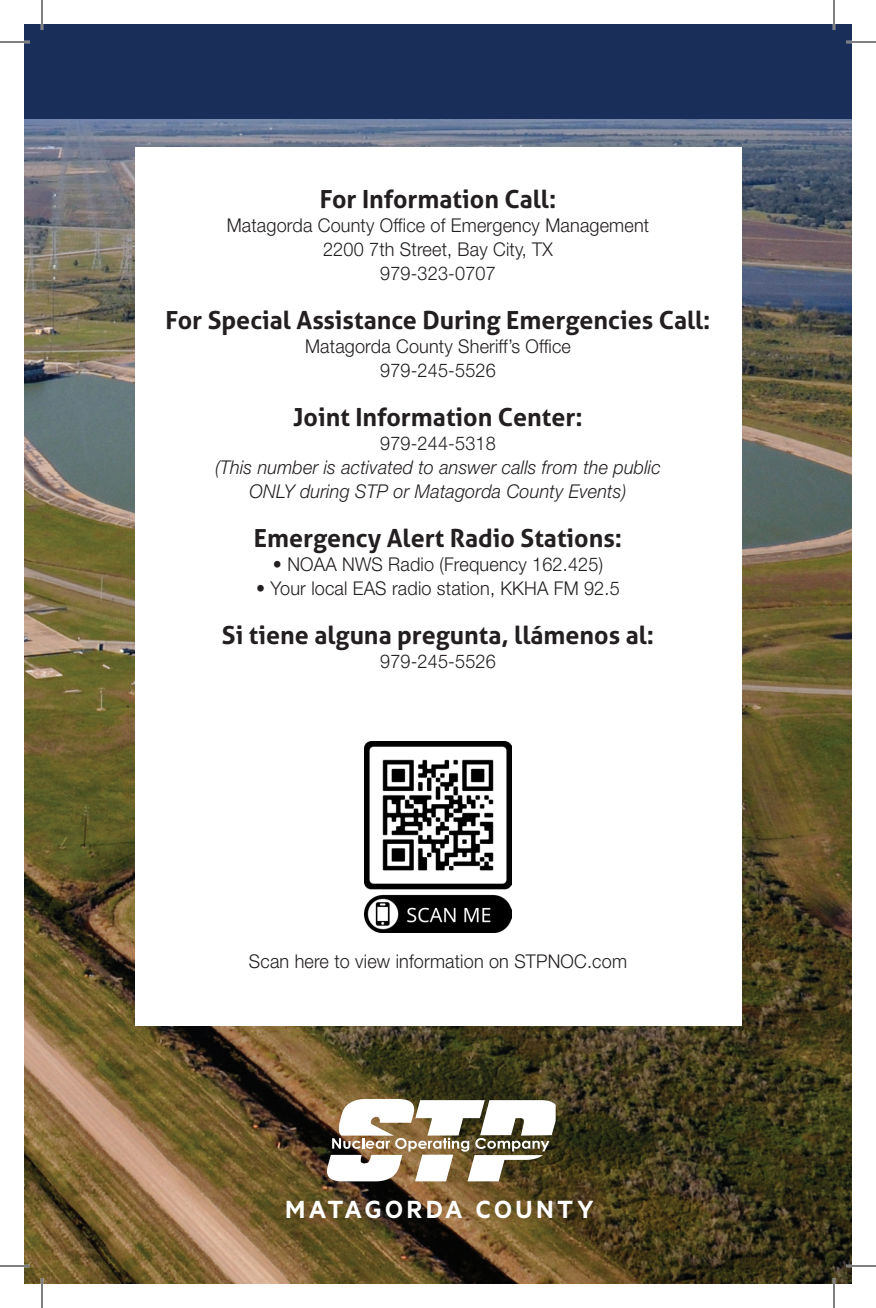
<style>
.page{position:relative;width:876px;height:1308px;background:#fff}
.page>*{position:absolute;margin:0;border:0;box-sizing:border-box;transform-origin:0 0}
.Titling_1{font:600 28px "Metric";letter-spacing:.115em;color:#fff}
.t1{font:700 25px "Aller";color:#231f20}
.t2{font:300 19px "Helvetica Neue LT Pro";letter-spacing:.01em;color:#231f20;scale:.95 1}
.t3{font:italic 300 19px/24px "Helvetica Neue LT Pro";letter-spacing:.01em;color:#231f20;text-align:center;scale:.95 1}
.s1{font-style:normal}
</style>
<div class="page">
<img style="left:24px;top:119px;width:828px;height:1165px">
<div style="left:24px;top:24px;width:828px;height:95px;background:#192e58"></div>
<svg style="left:327px;top:1099px;width:229px;height:82px"></svg>
<div style="left:135px;top:147px;width:606px;height:879px;background:#fff"></div>
<img style="left:364px;top:742px;width:148px;height:191px">
<hr style="left:0;top:41px;width:30px;height:2px;background:#fff">
<hr style="left:846px;top:41px;width:30px;height:2px;background:#fff">
<hr style="left:0;top:1265px;width:30px;height:2px;background:#fff">
<hr style="left:846px;top:1265px;width:30px;height:2px;background:#fff">
<hr style="left:41px;top:0;width:2px;height:30px;background:#fff">
<hr style="left:41px;top:1278px;width:2px;height:30px;background:#fff">
<hr style="left:833px;top:0;width:2px;height:30px;background:#fff">
<hr style="left:833px;top:1278px;width:2px;height:30px;background:#fff">
<hr style="left:0;top:42px;width:30px;height:1px;background:#000">
<hr style="left:846px;top:42px;width:30px;height:1px;background:#000">
<hr style="left:0;top:1266px;width:30px;height:1px;background:#000">
<hr style="left:846px;top:1266px;width:30px;height:1px;background:#000">
<hr style="left:42px;top:0;width:1px;height:30px;background:#000">
<hr style="left:42px;top:1278px;width:1px;height:30px;background:#000">
<hr style="left:834px;top:0;width:1px;height:30px;background:#000">
<hr style="left:834px;top:1278px;width:1px;height:30px;background:#000">
<p class="t1" style="left:320px;top:183px;width:238px">For Information Call:</p>
<p class="t2" style="left:227px;top:213px;width:446px">Matagorda County Office of Emergency Management</p>
<p class="t2" style="left:323px;top:237px;width:243px">2200 7th Street, Bay City, TX</p>
<p class="t2" style="left:380px;top:261px;width:123px">979-323-0707</p>
<p class="t1" style="left:165px;top:304px;width:547px">For Special Assistance During Emergencies Call:</p>
<p class="t2" style="left:305px;top:334px;width:281px">Matagorda County Sheriff’s Office</p>
<p class="t2" style="left:380px;top:358px;width:123px">979-245-5526</p>
<p class="t1" style="left:293px;top:401px;width:291px">Joint Information Center:</p>
<p class="t3" style="left:215px;top:431px;width:471px"><span class="s1">979-244-5318<br></span>(This number is activated to answer calls from the public<br>ONLY during STP or Matagorda County Events)</p>
<p class="t1" style="left:254px;top:522px;width:370px">Emergency Alert Radio Stations:</p>
<p class="t2" style="left:273px;top:552px;width:349px">• NOAA NWS Radio (Frequency 162. 425)</p>
<p class="t2" style="left:256px;top:576px;width:384px">• Your local EAS radio station, KKHA FM 92. 5</p>
<p class="t1" style="left:222px;top:619px;width:434px">Si tiene alguna pregunta, llámenos al:</p>
<p class="t2" style="left:380px;top:649px;width:123px">979-245-5526</p>
<p class="t2" style="left:249px;top:950px;width:399px">Scan here to view information on STPNOC. com</p>
<p class="Titling_1" style="left:285px;top:1193px;width:310px">MATAGORDA COUNTY</p>
</div>
